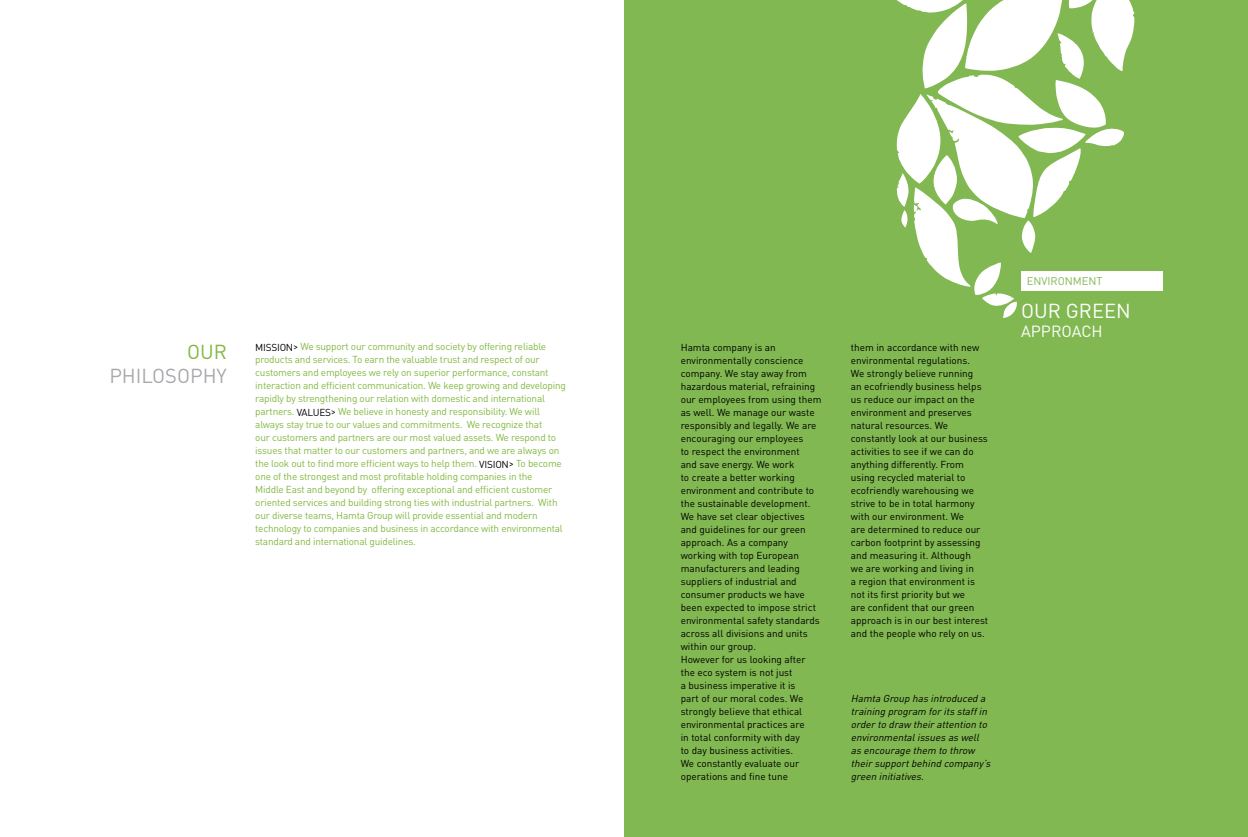
<style>
.page{position:relative;width:1248px;height:837px;background:#fff}
.page>*{position:absolute;margin:0;border:0;box-sizing:border-box;transform-origin:0 0}
.t1{font:20px "DIN Pro";color:#a7a9ac}
.t2{font:20px "DIN Pro";color:#fff}
.t3{font:20px "DIN Pro";color:#82b841}
.t4{font:16px "DIN Pro";color:#fff}
.t5{font:11px "DIN Pro";color:#81b851}
.t6{font:10px/13px "DIN Pro";color:#000}
.t7{font:10px/13px "DIN Pro";letter-spacing:-.02em;color:#82b841}
.t8{font:italic 10px/13px "DIN Pro";color:#000}
.s1{color:#000}
</style>
<div class="page">
<div style="left:624px;top:0;width:623px;height:836px;background:#81b851"></div>
<svg style="left:896px;top:0;width:238px;height:318px"></svg>
<div style="left:1020px;top:271px;width:142px;height:20px;background:#fff"></div>
<h1 class="t3" style="left:187px;top:337px;width:41px">OUR</h1>
<h1 class="t1" style="left:109px;top:361px;width:119px">PHILOSOPHY</h1>
<p class="t7" style="left:255px;top:339px;width:312px"><span class="s1">MISSION&gt;</span> We support our community and society by offering reliable products and services. To earn the valuable trust and respect of our customers and employees we rely on superior performance, constant interaction and efficient communication. We keep growing and developing rapidly by strengthening our relation with domestic and international partners. <span class="s1">VALUES&gt;</span> We believe in honesty and responsibility. We will always stay true to our values and commitments. We recognize that<br>our customers and partners are our most valued assets. We respond to issues that matter to our customers and partners, and we are always on the look out to find more efficient ways to help them. <span class="s1">VISION&gt;</span> To become one of the strongest and most profitable holding companies in the<br>Middle East and beyond by offering exceptional and efficient customer oriented services and building strong ties with industrial partners. With our diverse teams, Hamta Group will provide essential and modern technology to companies and business in accordance with environmental standard and international guidelines.</p>
<p class="t6" style="left:680px;top:340px;width:142px">Hamta company is an environmentally conscience company. We stay away from hazardous material, refraining our employees from using them as well. We manage our waste responsibly and legally. We are encouraging our employees<br>to respect the environment<br>and save energy. We work<br>to create a better working environment and contribute to the sustainable development.<br>We have set clear objectives and guidelines for our green approach. As a company working with top European manufacturers and leading suppliers of industrial and consumer products we have been expected to impose strict environmental safety standards across all divisions and units within our group.<br>However for us looking after the eco system is not just<br>a business imperative it is<br>part of our moral codes. We strongly believe that ethical environmental practices are<br>in total conformity with day<br>to day business activities.<br>We constantly evaluate our operations and fine tune</p>
<p class="t6" style="left:850px;top:340px;width:139px">them in accordance with new environmental regulations.<br>We strongly believe running<br>an ecofriendly business helps us reduce our impact on the environment and preserves natural resources. We constantly look at our business activities to see if we can do anything differently. From using recycled material to ecofriendly warehousing we strive to be in total harmony with our environment. We<br>are determined to reduce our carbon footprint by assessing and measuring it. Although<br>we are working and living in<br>a region that environment is not its first priority but we<br>are confident that our green approach is in our best interest and the people who rely on us.</p>
<p class="t8" style="left:850px;top:691px;width:144px">Hamta Group hasintroduced a training program foritsstaffin orderto draw theirattention to environmentalissuesaswell asencourage them to throw theirsupportbehind company’s green initiatives.</p>
<p class="t5" style="left:1026px;top:274px;width:77px">ENVIRONMENT</p>
<h1 class="t2" style="left:1020px;top:297px;width:111px">OUR GREEN</h1>
<h2 class="t4" style="left:1020px;top:320px;width:83px">APPROACH</h2>
</div>
